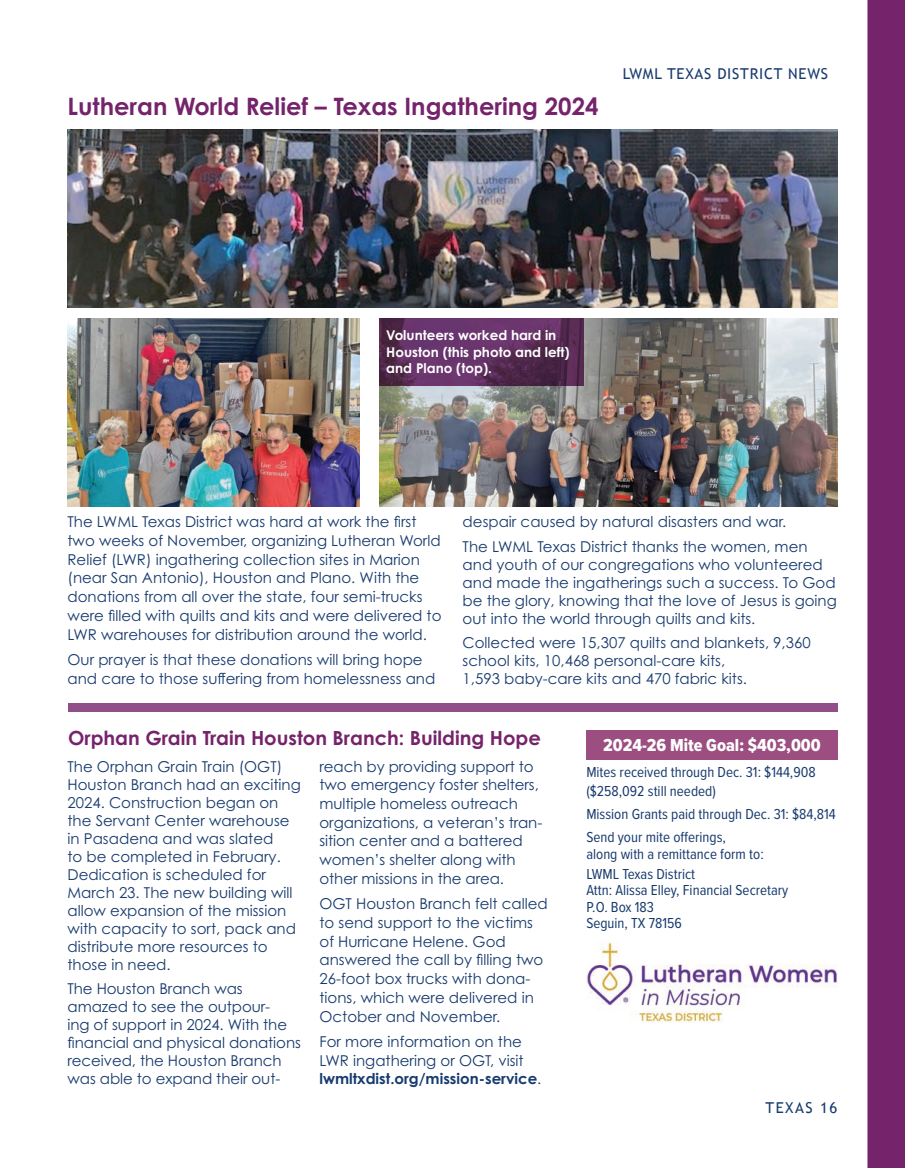
<style>
.page{position:relative;width:905px;height:1168px;background:#fff}
.page>*{position:absolute;margin:0;border:0;box-sizing:border-box;transform-origin:0 0}
.t1{font:700 24px "Century Gothic Pro";color:#75236b}
.t2{font:700 19.5px "Century Gothic Pro";color:#75236b}
.t3{font:18px "Proxima Nova Cond Extrabld";color:#fff}
.t4{font:15px/18px "Century Gothic Pro";color:#183b6e}
.t5{font:15px/16.5px "Proxima Nova Cond";color:#183b6e}
.t6{font:15px "Trebuchet MS";letter-spacing:.05em;color:#183b6e}
.t7{font:700 13.5px/16.5px "Century Gothic Pro";color:#fff}
.s1{font-weight:700}
</style>
<div class="page">
<div style="left:867px;top:0;width:37px;height:1168px;background:#75236b"></div>
<div style="left:68px;top:703px;width:769px;height:9px;background:#904f88"></div>
<div style="left:586px;top:730px;width:251px;height:30px;background:#9b4e7f"></div>
<img style="left:586px;top:941px;width:251px;height:81px">
<img style="left:68px;top:129px;width:769px;height:178px">
<img style="left:379px;top:318px;width:458px;height:188px">
<img style="left:68px;top:318px;width:292px;height:188px">
<svg style="left:379px;top:318px;width:204px;height:68px;background:#5d2e5d"></svg>
<h1 class="t1" style="left:68px;top:92px;width:532px">Lutheran World Relief – Texas Ingathering 2024</h1>
<p class="t6" style="left:623px;top:65px;width:207px">LWML TEXAS DISTRICT NEWS</p>
<p class="t7" style="left:386px;top:327px;width:185px">Volunteers worked hard in<br>Houston (this photo and left) and Plano (top).</p>
<p class="t4" style="left:68px;top:512px;width:375px;line-height:18.9px">The LWML Texas District was hard at work the first two weeks of November, organizing Lutheran World Relief (LWR) ingathering collection sites in Marion (near San Antonio), Houston and Plano. With the donations from all over the state, four semi-trucks were filled with quilts and kits and were delivered to LWR warehouses for distribution around the world.</p>
<p class="t4" style="left:68px;top:650px;width:369px;line-height:18.8px">Our prayer is that these donations will bring hope and care to those suffering from homelessness and</p>
<p class="t4" style="left:462px;top:509px;width:346px;line-height:24.8px">despair caused by natural disasters and war.<br>The LWML Texas District thanks the women, men</p>
<p class="t4" style="left:462px;top:555px;width:376px">and youth of our congregations who volunteered and made the ingatherings such a success. To God be the glory, knowing that the love of Jesus is going out into the world through quilts and kits.</p>
<p class="t4" style="left:462px;top:634px;width:349px">Collected were 15,307 quilts and blankets, 9,360 school kits, 10,468 personal-care kits,<br>1,593 baby-care kits and 470 fabric kits.</p>
<h2 class="t2" style="left:68px;top:726px;width:474px">Orphan Grain Train Houston Branch: Building Hope</h2>
<p class="t4" style="left:68px;top:757px;width:235px">The Orphan Grain Train (OGT)<br>Houston Branch had an exciting<br>2024. Construction began on the Servant Center warehouse in Pasadena and was slated<br>to be completed in February.<br>Dedication is scheduled for<br>March 23. The new building will allow expansion of the mission with capacity to sort, pack and distribute more resources to those in need.</p>
<p class="t4" style="left:68px;top:980px;width:235px">The Houston Branch was amazed to see the outpour-<br>ing of support in 2024. With the financial and physical donations received, the Houston Branch was able to expand their out-</p>
<p class="t4" style="left:319px;top:756px;width:224px;line-height:18.8px">reach by providing support to two emergency foster shelters, multiple homeless outreach organizations, a veteran’s tran&shy;sition center and a battered women’s shelter along with other missions in the area.</p>
<p class="t4" style="left:319px;top:894px;width:230px;line-height:18.8px">OGT Houston Branch felt called to send support to the victims of Hurricane Helene. God answered the call by filling two<br>26-foot box trucks with dona&shy;tions, which were delivered in<br>October and November.</p>
<p class="t4" style="left:319px;top:1032px;width:223px;line-height:18.8px">For more information on the<br>LWR ingathering or OGT, visit <span class="s1">lwmltxdist.org/mission-service</span>.</p>
<p class="t3" style="left:603px;top:731px;width:219px">2024-26 Mite Goal: $403,000</p>
<p class="t5" style="left:586px;top:762px;width:231px;line-height:18.9px">Mites received through Dec. 31: $144,908 ($258,092 still needed)</p>
<p class="t5" style="left:586px;top:802px;width:251px;line-height:23.2px">Mission Grants paid through Dec. 31: $84,814<br>Send your mite offerings,</p>
<p class="t5" style="left:586px;top:843px;width:179px;line-height:20px">along with a remittance form to:<br>LWML Texas District</p>
<p class="t5" style="left:586px;top:881px;width:203px">Attn: Alissa Elley, Financial Secretary<br>P.O. Box 183<br>Seguin, TX 78156</p>
<p class="t6" style="left:765px;top:1099px;width:73px">TEXAS 16</p>
</div>
